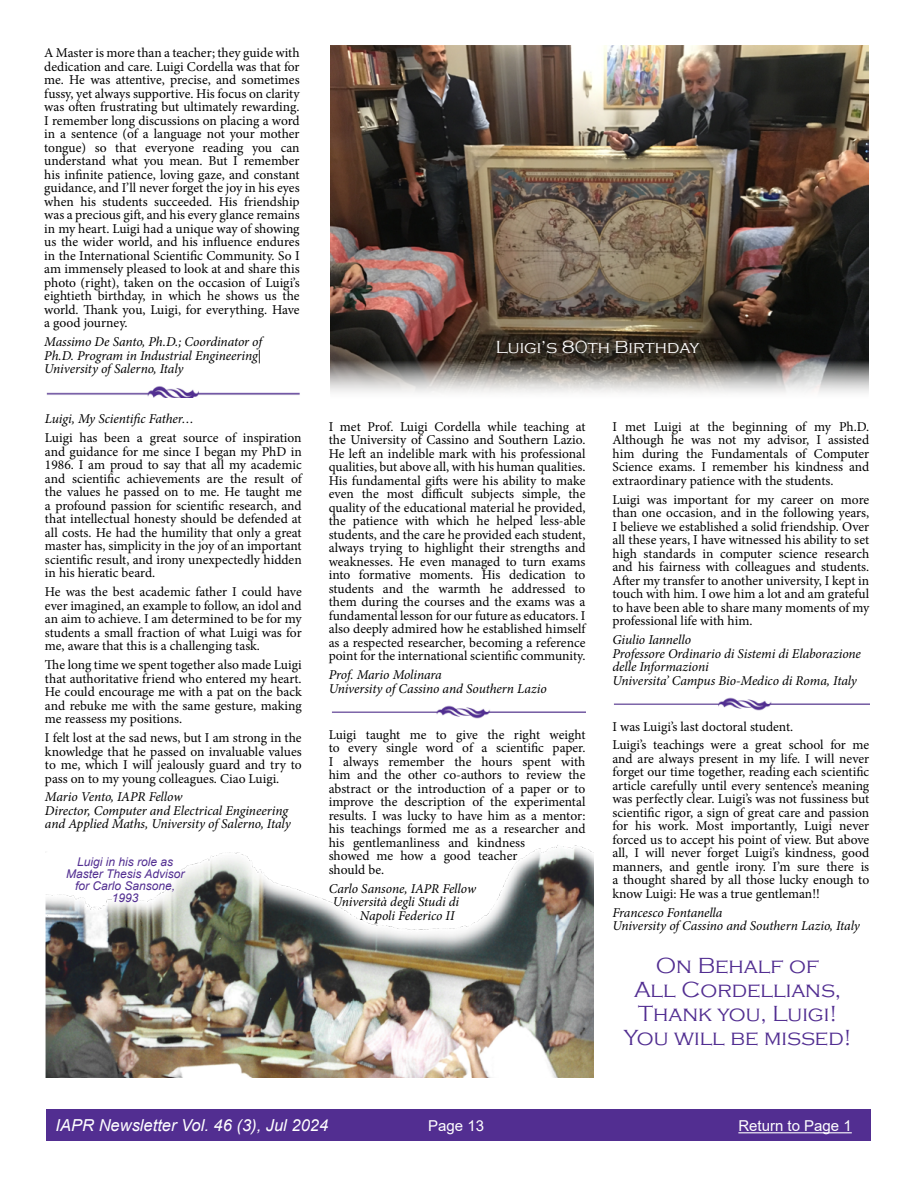
<style>
.page{position:relative;width:918px;height:1188px;background:#fff}
.page>*{position:absolute;margin:0;border:0;box-sizing:border-box;transform-origin:0 0}
.t1{font:300 22.5px/24px "Copperplate Gothic";color:#522e91;text-align:center}
.t2{font:300 18px "Copperplate Gothic";color:#fff}
.t3{font:italic 16.5px "Arial";color:#fff}
.t4{font:15px "Arial";color:#fff}
.t5{font:13.5px/13.5px "Minion Pro";color:#000;text-align:justify}
.t6{font:italic 13.5px/13.5px "Minion Pro";letter-spacing:-.01em;color:#000}
.t7{font:italic 12px/12px "Arial";color:#522e91;text-align:center}
</style>
<div class="page">
<div style="left:46px;top:1110px;width:825px;height:31px;background:#522e91"></div>
<hr style="left:738px;top:1132px;width:114px;height:1px;background:#fff">
<img style="left:330px;top:45px;width:539px;height:348px">
<img style="left:46px;top:386px;width:254px;height:11px">
<img style="left:332px;top:705px;width:254px;height:13px">
<img style="left:45px;top:845px;width:548px;height:233px">
<img style="left:614px;top:698px;width:255px;height:13px">
<p class="t5" style="left:44px;top:46px;width:257px">A Master is more than a teacher; they guide with dedication and care. Luigi Cordella was that for me. He was attentive, precise, and sometimes fussy, yet always supportive. His focus on clarity was often frustrating but ultimately rewarding.<br>I remember long discussions on placing a word in a sentence (of a language not your mother tongue) so that everyone reading you can understand what you mean. But I remember his infinite patience, loving gaze, and constant guidance, and I’ll never forget the joy in his eyes when his students succeeded. His friendship was a precious gift, and his every glance remains in my heart. Luigi had a unique way of showing us the wider world, and his influence endures in the International Scientific Community. So I am immensely pleased to look at and share this photo (right), taken on the occasion of Luigi’s eightieth birthday, in which he shows us the world. Thank you, Luigi, for everything. Have a good journey.</p>
<p class="t6" style="left:44px;top:335px;width:219px;text-align:justify">Massimo De Santo, Ph.D.; Coordinator of Ph.D. Program in Industrial Engineering| University of Salerno, Italy</p>
<p class="t6" style="left:45px;top:412px;width:151px">Luigi, My Scientific Father…</p>
<p class="t5" style="left:45px;top:431px;width:258px">Luigi has been a great source of inspiration and guidance for me since I began my PhD in 1986. I am proud to say that all my academic and scientific achievements are the result of the values he passed on to me. He taught me a profound passion for scientific research, and that intellectual honesty should be defended at all costs. He had the humility that only a great master has, simplicity in the joy of an important scientific result, and irony unexpectedly hidden in his hieratic beard.</p>
<p class="t5" style="left:45px;top:585px;width:258px">He was the best academic father I could have ever imagined, an example to follow, an idol and an aim to achieve. I am determined to be for my students a small fraction of what Luigi was for me, aware that this is a challenging task.</p>
<p class="t5" style="left:45px;top:658px;width:258px">The long time we spent together also made Luigi that authoritative friend who entered my heart.<br>He could encourage me with a pat on the back and rebuke me with the same gesture, making me reassess my positions.</p>
<p class="t5" style="left:45px;top:731px;width:258px">I felt lost at the sad news, but I am strong in the knowledge that he passed on invaluable values to me, which I will jealously guard and try to pass on to my young colleagues. Ciao Luigi.</p>
<p class="t6" style="left:45px;top:790px;width:247px">Mario Vento, IAPR Fellow<br>Director, Computer and Electrical Engineering and Applied Maths, University of Salerno, Italy</p>
<p class="t7" style="left:66px;top:856px;width:120px">Luigi in his role as<br>Master Thesis Advisor for Carlo Sansone,<br>1993</p>
<h2 class="t2" style="left:496px;top:337px;width:205px">Luigi’s 80th Birthday</h2>
<p class="t5" style="left:329px;top:420px;width:258px">I met Prof. Luigi Cordella while teaching at the University of Cassino and Southern Lazio.<br>He left an indelible mark with his professional qualities, but above all, with his human qualities.<br>His fundamental gifts were his ability to make even the most difficult subjects simple, the quality of the educational material he provided, the patience with which he helped less-able students, and the care he provided each student, always trying to highlight their strengths and weaknesses. He even managed to turn exams into formative moments. His dedication to students and the warmth he addressed to them during the courses and the exams was a fundamental lesson for our future as educators. I also deeply admired how he established himself as a respected researcher, becoming a reference point for the international scientific community.</p>
<p class="t6" style="left:329px;top:668px;width:219px">Prof. Mario Molinara<br>University of Cassino and Southern Lazio</p>
<p class="t5" style="left:329px;top:728px;width:258px;text-align:left">Luigi taught me to give the right weight to every single word of a scientific paper.<br>I always remember the hours spent with him and the other co-authors to review the abstract or the introduction of a paper or to improve the description of the experimental results. I was lucky to have him as a mentor: his teachings formed me as a researcher and his gentlemanliness and kindness<br>showed me how a good teacher<br>should be.</p>
<p class="t6" style="left:329px;top:882px;width:149px">Carlo Sansone, IAPR Fellow</p>
<p class="t6" style="left:333px;top:895px;width:128px">Università degli Studi di</p>
<p class="t6" style="left:360px;top:909px;width:96px">Napoli Federico II</p>
<p class="t5" style="left:613px;top:420px;width:258px">I met Luigi at the beginning of my Ph.D.<br>Although he was not my advisor, I assisted him during the Fundamentals of Computer Science exams. I remember his kindness and extraordinary patience with the students.</p>
<p class="t5" style="left:613px;top:493px;width:258px">Luigi was important for my career on more than one occasion, and in the following years, I believe we established a solid friendship. Over all these years, I have witnessed his ability to set high standards in computer science research and his fairness with colleagues and students.<br>After my transfer to another university, I kept in touch with him. I owe him a lot and am grateful to have been able to share many moments of my professional life with him.</p>
<p class="t6" style="left:613px;top:633px;width:250px">Giulio Iannello<br>Professore Ordinario di Sistemi di Elaborazione delle Informazioni<br>Universita’ Campus Bio-Medico di Roma, Italy</p>
<p class="t5" style="left:613px;top:717px;width:258px;line-height:18.9px">I was Luigi’s last doctoral student.<br>Luigi’s teachings were a great school for me</p>
<p class="t5" style="left:613px;top:752px;width:258px">and are always present in my life. I will never forget our time together, reading each scientific article carefully until every sentence’s meaning was perfectly clear. Luigi’s was not fussiness but scientific rigor, a sign of great care and passion for his work. Most importantly, Luigi never forced us to accept his point of view. But above all, I will never forget Luigi’s kindness, good manners, and gentle irony. I’m sure there is a thought shared by all those lucky enough to know Luigi: He was a true gentleman!!</p>
<p class="t6" style="left:613px;top:906px;width:249px">Francesco Fontanella<br>University of Cassino and Southern Lazio, Italy</p>
<h1 class="t1" style="left:624px;top:954px;width:229px">On Behalf of<br>All Cordellians,<br>Thank you, Luigi!<br>You will be missed!</h1>
<p class="t3" style="left:56px;top:1115px;width:274px">IAPR Newsletter Vol. 46 (3), Jul 2024</p>
<p class="t4" style="left:428px;top:1116px;width:57px">Page 13</p>
<p class="t4" style="left:738px;top:1116px;width:115px">Return to Page 1</p>
</div>
